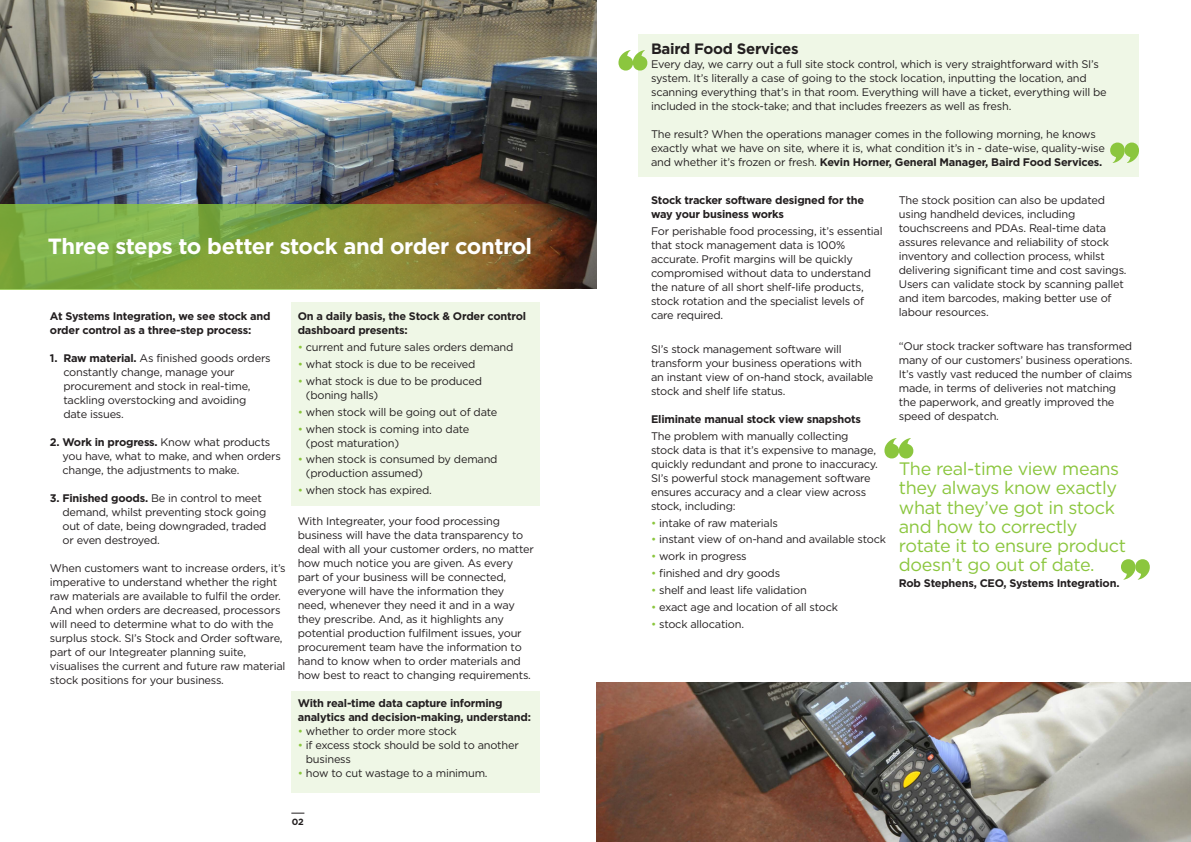
<style>
.page{position:relative;width:1191px;height:842px;background:#fff}
.page>*{position:absolute;margin:0;border:0;box-sizing:border-box;transform-origin:0 0}
.t1{font:700 22px "Gotham";letter-spacing:-.02em;color:#fff}
.t2{font:18px/19px "Gotham";letter-spacing:-.02em;color:#8bc63e}
.t3{font:700 15px "Gotham";letter-spacing:-.02em;color:#231f20}
.t4{font:11px/14px "Gotham";letter-spacing:-.02em;color:#231f20}
.t5{font:700 11px/14px "Gotham";letter-spacing:-.02em;color:#231f20}
.t6{font:700 9px "Gotham";color:#231f20}
.s1{font-weight:700}
.s2{color:#8bc63e}
</style>
<div class="page">
<div style="left:638px;top:34px;width:500px;height:142px;background:#eff7e6"></div>
<div style="left:291px;top:302px;width:249px;height:203px;background:#eff7e6"></div>
<div style="left:291px;top:691px;width:249px;height:101px;background:#eff7e6"></div>
<img style="left:0;top:0;width:597px;height:204px">
<img style="left:596px;top:682px;width:595px;height:160px">
<svg style="left:0;top:204px;width:597px;height:85px;background:#7e8c38"></svg>
<svg style="left:291px;top:813px;width:13px;height:1px"></svg>
<svg style="left:886px;top:813px;width:13px;height:1px"></svg>
<svg style="left:618px;top:50px;width:29px;height:21px"></svg>
<svg style="left:1110px;top:143px;width:29px;height:20px"></svg>
<svg style="left:884px;top:438px;width:29px;height:20px"></svg>
<svg style="left:1121px;top:559px;width:28px;height:21px"></svg>
<h1 class="t1" style="left:48px;top:234px;width:486px">Three steps to better stock and order control</h1>
<p class="t5" style="left:50px;top:309px;width:222px">At Systems Integration, we see stock and order control as a three-step process:</p>
<p class="t4" style="left:63px;top:351px;width:209px;text-indent:-14px"><span class="s1">1. Raw material.</span> As finished goods orders constantly change, manage your procurement and stock in real-time, tackling overstocking and avoiding date issues.</p>
<p class="t4" style="left:63px;top:435px;width:220px;text-indent:-13px"><span class="s1">2. Work in progress.</span> Know what products you have, what to make, and when orders change, the adjustments to make.</p>
<p class="t4" style="left:63px;top:491px;width:205px;text-indent:-13px"><span class="s1">3. Finished goods.</span> Be in control to meet demand, whilst preventing stock going out of date, being downgraded, traded or even destroyed.</p>
<p class="t4" style="left:50px;top:561px;width:237px">When customers want to increase orders, it’s imperative to understand whether the right raw materials are available to fulfil the order.<br>And when orders are decreased, processors will need to determine what to do with the surplus stock. SI’s Stock and Order software, part of our Integreater planning suite, visualises the current and future raw material stock positions for your business.</p>
<p class="t5" style="left:298px;top:309px;width:230px">On a daily basis, the Stock &amp; Order control dashboard presents:</p>
<p class="t4" style="left:298px;top:340px;width:217px"><span class="s2">•</span> current and future sales orders demand</p>
<p class="t4" style="left:298px;top:357px;width:179px"><span class="s2">•</span> what stock is due to be received</p>
<p class="t4" style="left:306px;top:374px;width:178px;text-indent:-8px"><span class="s2">•</span> what stock is due to be produced (boning halls)</p>
<p class="t4" style="left:298px;top:405px;width:201px"><span class="s2">•</span> when stock will be going out of date</p>
<p class="t4" style="left:306px;top:421px;width:165px;text-indent:-8px"><span class="s2">•</span> when stock is coming into date (post maturation)</p>
<p class="t4" style="left:306px;top:452px;width:193px;text-indent:-8px"><span class="s2">•</span> when stock is consumed by demand (production assumed)</p>
<p class="t4" style="left:298px;top:483px;width:136px"><span class="s2">•</span> when stock has expired.</p>
<p class="t4" style="left:298px;top:514px;width:238px">With Integreater, your food processing business will have the data transparency to deal with all your customer orders, no matter how much notice you are given. As every part of your business will be connected, everyone will have the information they need, whenever they need it and in a way they prescribe. And, as it highlights any potential production fulfilment issues, your procurement team have the information to hand to know when to order materials and how best to react to changing requirements.</p>
<p class="t5" style="left:298px;top:696px;width:235px">With real-time data capture informing analytics and decision-making, understand:</p>
<p class="t4" style="left:298px;top:724px;width:161px"><span class="s2">•</span> whether to order more stock</p>
<p class="t4" style="left:306px;top:738px;width:214px;text-indent:-8px"><span class="s2">•</span> if excess stock should be sold to another business</p>
<p class="t4" style="left:298px;top:766px;width:191px"><span class="s2">•</span> how to cut wastage to a minimum.</p>
<h3 class="t3" style="left:651px;top:40px;width:149px">Baird Food Services</h3>
<p class="t4" style="left:651px;top:57px;width:457px">Every day, we carry out a full site stock control, which is very straightforward with SI’s system. It’s literally a case of going to the stock location, inputting the location, and scanning everything that’s in that room. Everything will have a ticket, everything will be included in the stock-take; and that includes freezers as well as fresh.</p>
<p class="t4" style="left:651px;top:127px;width:455px">The result? When the operations manager comes in the following morning, he knows exactly what we have on site, where it is, what condition it’s in - date-wise, quality-wise and whether it’s frozen or fresh. <span class="s1">Kevin Horner, General Manager, Baird Food Services.</span></p>
<p class="t5" style="left:651px;top:193px;width:215px">Stock tracker software designed for the way your business works</p>
<p class="t4" style="left:651px;top:224px;width:233px">For perishable food processing, it’s essential that stock management data is 100% accurate. Profit margins will be quickly compromised without data to understand the nature of all short shelf-life products, stock rotation and the specialist levels of care required.</p>
<p class="t4" style="left:651px;top:342px;width:224px">SI’s stock management software will transform your business operations with an instant view of on-hand stock, available stock and shelf life status.</p>
<p class="t5" style="left:651px;top:412px;width:211px">Eliminate manual stock view snapshots</p>
<p class="t4" style="left:651px;top:429px;width:228px">The problem with manually collecting stock data is that it’s expensive to manage, quickly redundant and prone to inaccuracy.<br>SI’s powerful stock management software ensures accuracy and a clear view across stock, including:</p>
<p class="t4" style="left:651px;top:515px;width:128px"><span class="s2">•</span> intake of raw materials</p>
<p class="t4" style="left:651px;top:532px;width:236px"><span class="s2">•</span> instant view of on-hand and available stock</p>
<p class="t4" style="left:651px;top:549px;width:97px"><span class="s2">•</span> work in progress</p>
<p class="t4" style="left:651px;top:566px;width:131px"><span class="s2">•</span> finished and dry goods</p>
<p class="t4" style="left:651px;top:583px;width:157px"><span class="s2">•</span> shelf and least life validation</p>
<p class="t4" style="left:651px;top:600px;width:188px"><span class="s2">•</span> exact age and location of all stock</p>
<p class="t4" style="left:651px;top:616px;width:94px"><span class="s2">•</span> stock allocation.</p>
<p class="t4" style="left:899px;top:193px;width:229px">The stock position can also be updated using handheld devices, including touchscreens and PDAs. Real-time data assures relevance and reliability of stock inventory and collection process, whilst delivering significant time and cost savings.<br>Users can validate stock by scanning pallet and item barcodes, making better use of labour resources.</p>
<p class="t4" style="left:899px;top:339px;width:235px">“Our stock tracker software has transformed many of our customers’ business operations.<br>It’s vastly vast reduced the number of claims made, in terms of deliveries not matching the paperwork, and greatly improved the speed of despatch.</p>
<h2 class="t2" style="left:899px;top:459px;width:229px">The real-time view means they always know exactly what they’ve got in stock and how to correctly rotate it to ensure product doesn’t go out of date.</h2>
<p class="t5" style="left:899px;top:576px;width:222px">Rob Stephens, CEO, Systems Integration.</p>
<p class="t6" style="left:292px;top:817px;width:13px">02</p>
<p class="t6" style="left:887px;top:817px;width:13px">03</p>
</div>
